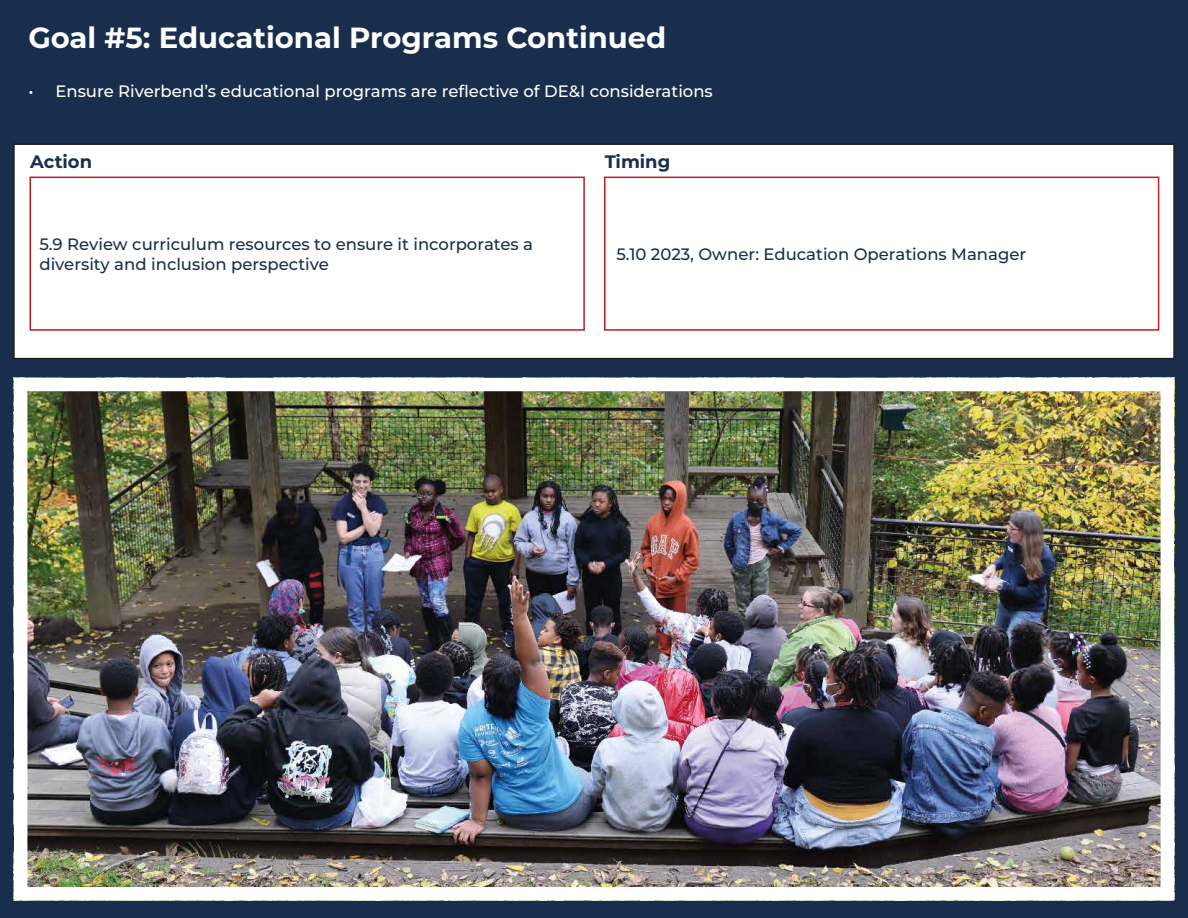
<style>
.page{position:relative;width:1188px;height:918px;background:#192e4c}
.page>*{position:absolute;margin:0;border:0;box-sizing:border-box;transform-origin:0 0}
.t1{font:700 29.1px "Montserrat";color:#fff}
.t2{font:700 18px "Montserrat";color:#192e4c}
.t3{font:500 16.5px/19.8px "Montserrat";color:#192e4c}
.t4{font:500 16.5px "Montserrat";color:#fff}
</style>
<div class="page">
<div style="left:13px;top:143px;width:1162px;height:216px;background:#fff;border:2px solid #1c1b1a"></div>
<div style="left:30px;top:177px;width:555px;height:154px;border:2px solid #bb1e24"></div>
<div style="left:604px;top:177px;width:555px;height:154px;border:2px solid #bb1e24"></div>
<img style="left:14px;top:378px;width:1160px;height:523px">
<h1 class="t1" style="left:28px;top:17px;width:640px">Goal #5: Educational Programs Continued</h1>
<p class="t4" style="left:28px;top:80px;width:686px">• Ensure Riverbend’s educational programs are reflective of DE&amp;I considerations</p>
<p class="t2" style="left:30px;top:149px;width:63px">Action</p>
<p class="t2" style="left:605px;top:149px;width:67px">Timing</p>
<p class="t3" style="left:39px;top:233px;width:495px">5.9 Review curriculum resources to ensure it incorporates a diversity and inclusion perspective</p>
<p class="t3" style="left:616px;top:243px;width:411px">5.10 2023, Owner: Education Operations Manager</p>
</div>
